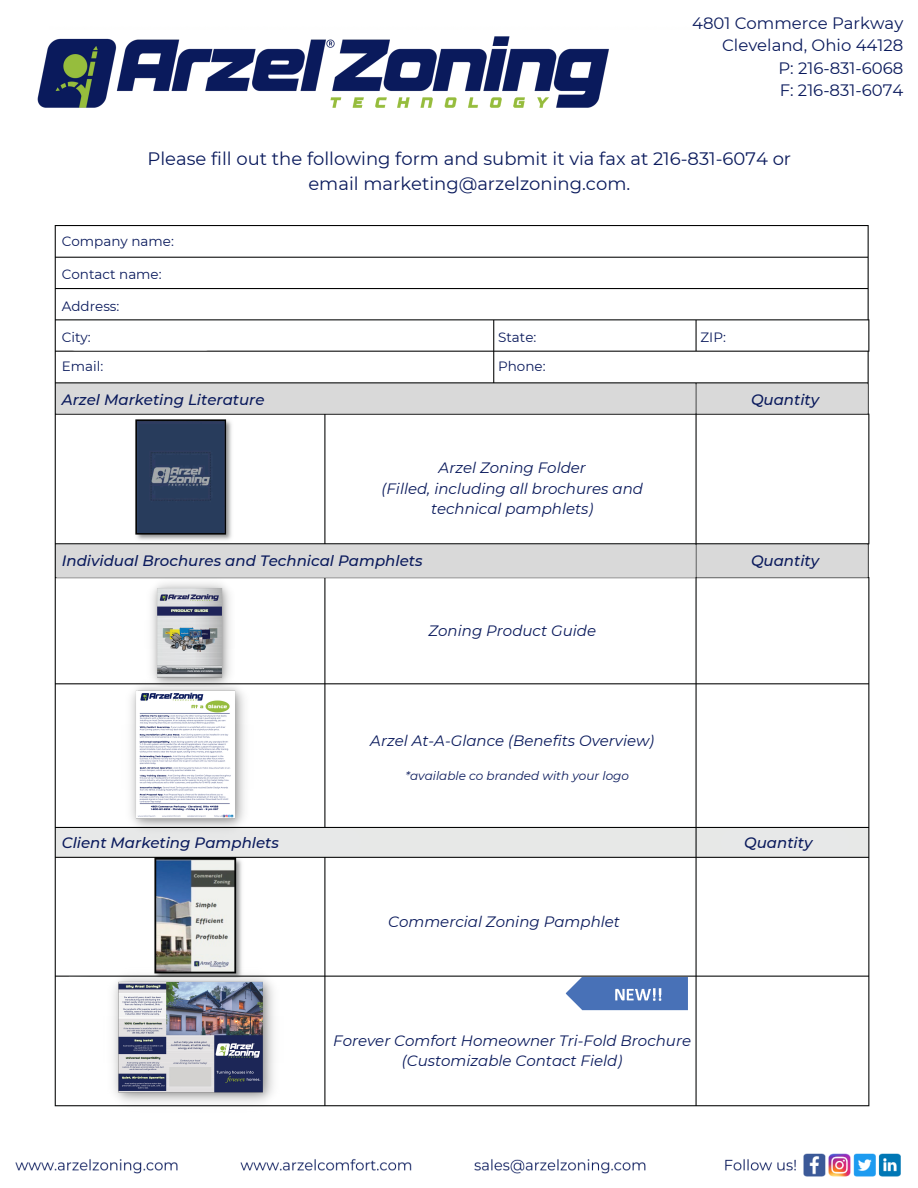
<style>
.page{position:relative;width:918px;height:1188px;background:#fff}
.page>*{position:absolute;margin:0;border:0;box-sizing:border-box;transform-origin:0 0}
.t1{font:18px/24.8px "Montserrat";color:#0a1a5c;text-align:center}
.t2{font:16.5px "Montserrat";color:#0a1a5c}
.t3{font:italic 15px/20.2px "Montserrat";color:#0a1a5c;text-align:center}
.t4{font:italic 500 15px "Montserrat";color:#0a1a5c}
.t5{font:13.5px "Montserrat";color:#0a1a5c}
.t6{font:italic 12px "Montserrat";color:#0a1a5c}
</style>
<div class="page">
<img style="left:54px;top:225px;width:816px;height:853px">
<img style="left:37px;top:36px;width:572px;height:72px">
<div style="left:75px;top:229px;width:130px;height:26px;background:#fff"></div>
<div style="left:75px;top:262px;width:130px;height:26px;background:#fff"></div>
<div style="left:75px;top:293px;width:130px;height:26px;background:#fff"></div>
<div style="left:75px;top:324px;width:130px;height:26px;background:#fff"></div>
<div style="left:66px;top:357px;width:137px;height:19px;background:#fff"></div>
<div style="left:511px;top:325px;width:131px;height:25px;background:#fff"></div>
<div style="left:511px;top:353px;width:131px;height:26px;background:#fff"></div>
<div style="left:713px;top:324px;width:131px;height:26px;background:#fff"></div>
<div style="left:366px;top:448px;width:292px;height:68px;background:#fff"></div>
<div style="left:366px;top:605px;width:284px;height:67px;background:#fff"></div>
<div style="left:366px;top:715px;width:292px;height:67px;background:#fff"></div>
<div style="left:366px;top:896px;width:292px;height:67px;background:#fff"></div>
<div style="left:366px;top:1016px;width:292px;height:67px;background:#fff"></div>
<div style="left:733px;top:829px;width:104px;height:26px;background:#e7e8e8"></div>
<div style="left:73px;top:829px;width:275px;height:26px;background:#e7e8e8"></div>
<svg style="left:425px;top:1078px;width:445px;height:29px"></svg>
<img style="left:15px;top:1153px;width:886px;height:24px">
<svg style="left:15px;top:1153px;width:408px;height:8px"></svg>
<svg style="left:54px;top:920px;width:371px;height:187px"></svg>
<img style="left:103px;top:966px;width:180px;height:141px">
<div style="left:91px;top:685px;width:212px;height:113px;background:#fff"></div>
<div style="left:92px;top:713px;width:212px;height:112px;background:#fff"></div>
<div style="left:68px;top:579px;width:213px;height:102px;background:#fff"></div>
<img style="left:122px;top:681px;width:131px;height:148px">
<img style="left:145px;top:578px;width:90px;height:109px">
<div style="left:56px;top:384px;width:639px;height:30px;background:#d9d9d9"></div>
<div style="left:697px;top:384px;width:171px;height:29px;background:#d9d9d9"></div>
<div style="left:697px;top:545px;width:171px;height:33px;background:#d9d9d9"></div>
<div style="left:56px;top:545px;width:639px;height:33px;background:#d9d9d9"></div>
<img style="left:138px;top:421px;width:87px;height:111px">
<p class="t2" style="left:692px;top:13px;width:213px">4801 Commerce Parkway</p>
<p class="t2" style="left:722px;top:35px;width:183px">Cleveland, Ohio 44128</p>
<p class="t2" style="left:778px;top:58px;width:126px">P: 216-831-6068</p>
<p class="t2" style="left:780px;top:80px;width:125px">F: 216-831-6074</p>
<p class="t1" style="left:148px;top:146px;width:645px">Please fill out the following form and submit it via fax at 216-831-6074 or email marketing@arzelzoning.com.</p>
<p class="t5" style="left:62px;top:233px;width:114px">Company name:</p>
<p class="t5" style="left:62px;top:266px;width:101px">Contact name:</p>
<p class="t5" style="left:62px;top:297px;width:59px">Address:</p>
<p class="t5" style="left:62px;top:329px;width:30px">City:</p>
<p class="t5" style="left:62px;top:358px;width:43px">Email:</p>
<p class="t5" style="left:498px;top:329px;width:40px">State:</p>
<p class="t5" style="left:498px;top:358px;width:49px">Phone:</p>
<p class="t5" style="left:700px;top:329px;width:27px">ZIP:</p>
<p class="t4" style="left:62px;top:390px;width:204px">Arzel Marketing Literature</p>
<p class="t4" style="left:751px;top:390px;width:70px">Quantity</p>
<p class="t3" style="left:439px;top:458px;width:149px">Arzel Zoning Folder</p>
<p class="t3" style="left:382px;top:478px;width:263px">(Filled, including all brochures and technical pamphlets)</p>
<p class="t4" style="left:62px;top:551px;width:362px">Individual Brochures and Technical Pamphlets</p>
<p class="t4" style="left:751px;top:551px;width:70px">Quantity</p>
<p class="t3" style="left:428px;top:621px;width:169px">Zoning Product Guide</p>
<p class="t3" style="left:370px;top:731px;width:285px">Arzel At-A-Glance (Benefits Overview)</p>
<p class="t6" style="left:405px;top:768px;width:225px">*available co branded with your logo</p>
<p class="t4" style="left:62px;top:833px;width:219px">Client Marketing Pamphlets</p>
<p class="t4" style="left:744px;top:833px;width:70px">Quantity</p>
<p class="t3" style="left:388px;top:912px;width:233px">Commercial Zoning Pamphlet</p>
<p class="t3" style="left:333px;top:1030px;width:359px">Forever Comfort Homeowner Tri-Fold Brochure</p>
<p class="t3" style="left:402px;top:1050px;width:222px">(Customizable Contact Field)</p>
</div>
